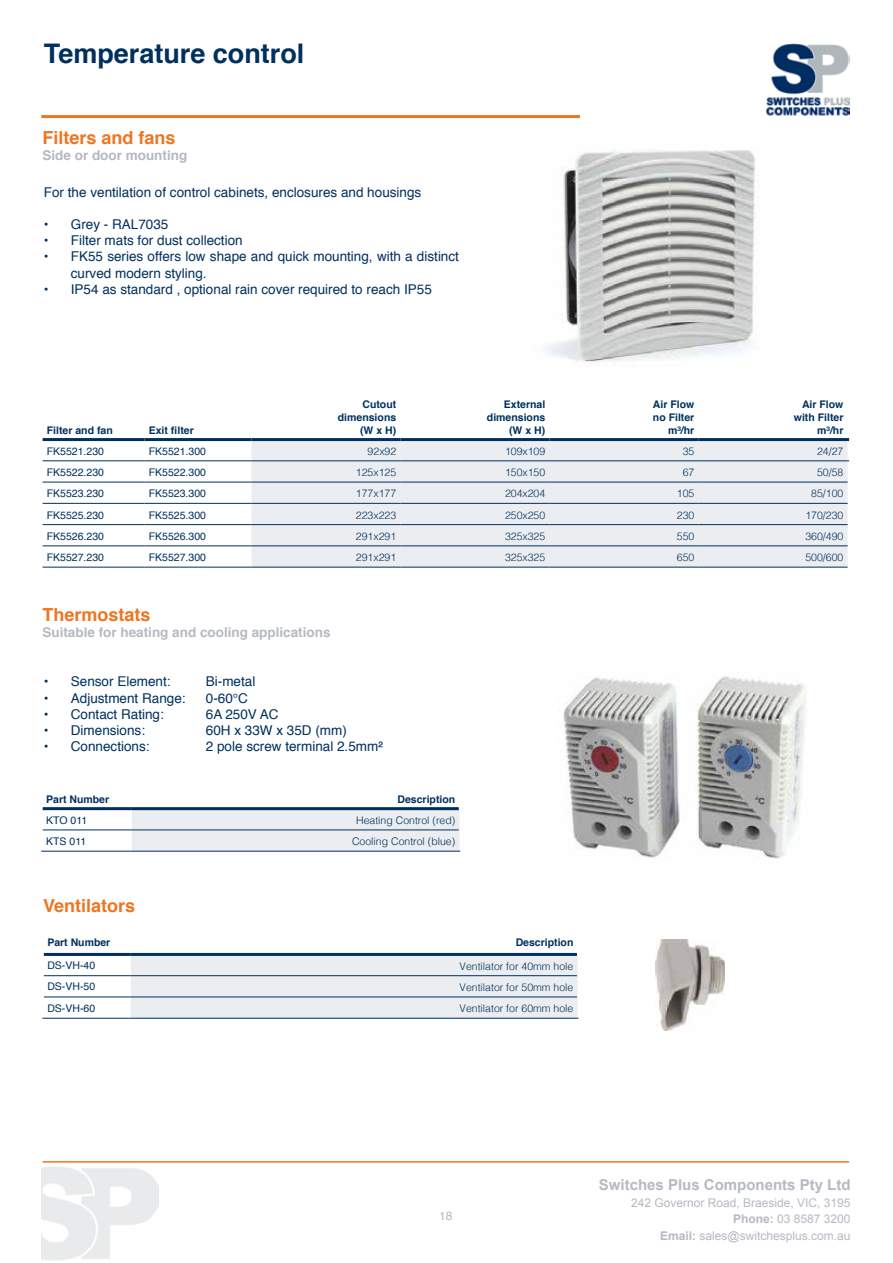
<style>
.page{position:relative;width:893px;height:1263px;background:#fff}
.page>*{position:absolute;margin:0;border:0;box-sizing:border-box;transform-origin:0 0}
.t1{font:700 27px "Helvetica";color:#00305e}
.t2{font:700 18px "Helvetica";color:#ed7622}
.t3{font:700 15px "Arial";color:#b5b9c2}
.t4{font:13.5px/16.2px "Helvetica";color:#00305e}
.t5{font:700 13.5px "Helvetica";color:#b5b9c2}
.t6{font:12px/16.5px "Arial";color:#b5b9c2;text-align:right}
.t7{font:12px "Helvetica";color:#b5b9c2}
.t8{font:300 10.5px "Helvetica";color:#00305e}
.t9{font:10.5px "Helvetica";color:#00305e}
.t10{font:700 10.5px/12.6px "Helvetica";color:#00305e;text-align:right}
.s1{font-weight:700}
</style>
<div class="page">
<img style="left:767px;top:43px;width:82px;height:73px">
<img style="left:41px;top:1166px;width:117px;height:95px">
<hr style="left:43px;top:1161px;width:806px;height:1px;background:#ed7622">
<hr style="left:41px;top:115px;width:539px;height:3px;background:#ed7622">
<svg style="left:132px;top:809px;width:328px;height:42px;background:#e5e8ec"></svg>
<hr style="left:43px;top:829px;width:89px;height:1px;background:#00305e">
<hr style="left:132px;top:829px;width:327px;height:1px;background:#00305e">
<hr style="left:41px;top:851px;width:91px;height:1px;background:#00305e">
<hr style="left:132px;top:851px;width:328px;height:1px;background:#00305e">
<hr style="left:43px;top:807px;width:89px;height:3px;background:#00305e">
<hr style="left:132px;top:807px;width:327px;height:3px;background:#00305e">
<img style="left:563px;top:676px;width:243px;height:183px">
<div style="left:251px;top:441px;width:597px;height:126px;background:#ebedf0"></div>
<hr style="left:251px;top:438px;width:149px;height:3px;background:#00305e">
<hr style="left:400px;top:438px;width:150px;height:3px;background:#00305e">
<hr style="left:550px;top:438px;width:149px;height:3px;background:#00305e">
<hr style="left:699px;top:438px;width:150px;height:3px;background:#00305e">
<hr style="left:43px;top:438px;width:102px;height:3px;background:#00305e">
<hr style="left:145px;top:438px;width:106px;height:3px;background:#00305e">
<hr style="left:43px;top:460px;width:102px;height:1px;background:#00305e">
<hr style="left:145px;top:460px;width:106px;height:1px;background:#00305e">
<hr style="left:251px;top:460px;width:149px;height:1px;background:#00305e">
<hr style="left:400px;top:460px;width:150px;height:1px;background:#00305e">
<hr style="left:550px;top:460px;width:149px;height:1px;background:#00305e">
<hr style="left:699px;top:460px;width:150px;height:1px;background:#00305e">
<hr style="left:43px;top:482px;width:102px;height:1px;background:#00305e">
<hr style="left:145px;top:482px;width:106px;height:1px;background:#00305e">
<hr style="left:251px;top:482px;width:149px;height:1px;background:#00305e">
<hr style="left:400px;top:482px;width:150px;height:1px;background:#00305e">
<hr style="left:550px;top:482px;width:149px;height:1px;background:#00305e">
<hr style="left:699px;top:482px;width:149px;height:1px;background:#00305e">
<hr style="left:43px;top:503px;width:102px;height:1px;background:#00305e">
<hr style="left:145px;top:503px;width:106px;height:1px;background:#00305e">
<hr style="left:251px;top:503px;width:149px;height:1px;background:#00305e">
<hr style="left:400px;top:503px;width:150px;height:1px;background:#00305e">
<hr style="left:550px;top:503px;width:149px;height:1px;background:#00305e">
<hr style="left:699px;top:503px;width:149px;height:1px;background:#00305e">
<hr style="left:43px;top:524px;width:102px;height:1px;background:#00305e">
<hr style="left:145px;top:524px;width:106px;height:1px;background:#00305e">
<hr style="left:251px;top:524px;width:149px;height:1px;background:#00305e">
<hr style="left:400px;top:524px;width:150px;height:1px;background:#00305e">
<hr style="left:550px;top:524px;width:149px;height:1px;background:#00305e">
<hr style="left:699px;top:524px;width:149px;height:1px;background:#00305e">
<hr style="left:43px;top:545px;width:102px;height:1px;background:#00305e">
<hr style="left:145px;top:545px;width:106px;height:1px;background:#00305e">
<hr style="left:251px;top:545px;width:149px;height:1px;background:#00305e">
<hr style="left:400px;top:545px;width:150px;height:1px;background:#00305e">
<hr style="left:550px;top:545px;width:149px;height:1px;background:#00305e">
<hr style="left:699px;top:545px;width:149px;height:1px;background:#00305e">
<hr style="left:43px;top:567px;width:102px;height:1px;background:#00305e">
<hr style="left:145px;top:567px;width:106px;height:1px;background:#00305e">
<hr style="left:251px;top:567px;width:149px;height:1px;background:#00305e">
<hr style="left:400px;top:567px;width:150px;height:1px;background:#00305e">
<hr style="left:550px;top:567px;width:149px;height:1px;background:#00305e">
<hr style="left:699px;top:567px;width:149px;height:1px;background:#00305e">
<img style="left:543px;top:150px;width:212px;height:212px">
<div style="left:131px;top:955px;width:447px;height:63px;background:#ebedf0"></div>
<hr style="left:44px;top:953px;width:87px;height:3px;background:#00305e">
<hr style="left:131px;top:953px;width:446px;height:3px;background:#00305e">
<hr style="left:44px;top:975px;width:87px;height:1px;background:#00305e">
<hr style="left:131px;top:975px;width:446px;height:1px;background:#00305e">
<hr style="left:44px;top:996px;width:87px;height:1px;background:#00305e">
<hr style="left:131px;top:996px;width:446px;height:1px;background:#00305e">
<hr style="left:42px;top:1018px;width:89px;height:1px;background:#00305e">
<hr style="left:131px;top:1018px;width:447px;height:1px;background:#00305e">
<img style="left:656px;top:939px;width:69px;height:91px">
<h1 class="t1" style="left:44px;top:32px;width:262px">Temperature control</h1>
<h2 class="t2" style="left:43px;top:123px;width:135px">Filters and fans</h2>
<p class="t5" style="left:43px;top:145px;width:146px">Side or door mounting</p>
<p class="t4" style="left:44px;top:184px;width:379px">For the ventilation of control cabinets, enclosures and housings</p>
<p class="t4" style="left:44px;top:217px;width:126px">• Grey - RAL7035</p>
<p class="t4" style="left:44px;top:233px;width:200px">• Filter mats for dust collection</p>
<p class="t4" style="left:71px;top:249px;width:390px;text-indent:-27px">• FK55 series offers low shape and quick mounting, with a distinct curved modern styling.</p>
<p class="t4" style="left:44px;top:281px;width:389px">• IP54 as standard , optional rain cover required to reach IP55</p>
<p class="t10" style="left:47px;top:424px;width:67px">Filter and fan</p>
<p class="t10" style="left:149px;top:424px;width:46px">Exit filter</p>
<p class="t10" style="left:338px;top:398px;width:60px">Cutout dimensions (W x H)</p>
<p class="t10" style="left:487px;top:398px;width:60px">External dimensions (W x H)</p>
<p class="t10" style="left:653px;top:398px;width:43px">Air Flow no Filter m³/hr</p>
<p class="t10" style="left:794px;top:398px;width:51px">Air Flow with Filter m³/hr</p>
<p class="t9" style="left:47px;top:443px;width:59px">FK5521.230</p>
<p class="t9" style="left:149px;top:443px;width:59px">FK5521.300</p>
<p class="t8" style="left:368px;top:442px;width:30px">92x92</p>
<p class="t8" style="left:505px;top:442px;width:42px">109x109</p>
<p class="t8" style="left:683px;top:442px;width:13px">35</p>
<p class="t8" style="left:817px;top:442px;width:28px">24/27</p>
<p class="t9" style="left:47px;top:464px;width:59px">FK5522.230</p>
<p class="t9" style="left:149px;top:464px;width:59px">FK5522.300</p>
<p class="t8" style="left:356px;top:463px;width:42px">125x125</p>
<p class="t8" style="left:505px;top:463px;width:42px">150x150</p>
<p class="t8" style="left:683px;top:463px;width:13px">67</p>
<p class="t8" style="left:817px;top:463px;width:28px">50/58</p>
<p class="t9" style="left:47px;top:486px;width:59px">FK5523.230</p>
<p class="t9" style="left:149px;top:486px;width:59px">FK5523.300</p>
<p class="t8" style="left:356px;top:485px;width:42px">177x177</p>
<p class="t8" style="left:505px;top:485px;width:42px">204x204</p>
<p class="t8" style="left:677px;top:485px;width:19px">105</p>
<p class="t8" style="left:811px;top:485px;width:34px">85/100</p>
<p class="t9" style="left:47px;top:507px;width:59px">FK5525.230</p>
<p class="t9" style="left:149px;top:507px;width:59px">FK5525.300</p>
<p class="t8" style="left:356px;top:506px;width:42px">223x223</p>
<p class="t8" style="left:505px;top:506px;width:42px">250x250</p>
<p class="t8" style="left:677px;top:506px;width:19px">230</p>
<p class="t8" style="left:805px;top:506px;width:39px">170/230</p>
<p class="t9" style="left:47px;top:528px;width:59px">FK5526.230</p>
<p class="t9" style="left:149px;top:528px;width:59px">FK5526.300</p>
<p class="t8" style="left:356px;top:527px;width:42px">291x291</p>
<p class="t8" style="left:505px;top:527px;width:42px">325x325</p>
<p class="t8" style="left:677px;top:527px;width:19px">550</p>
<p class="t8" style="left:805px;top:527px;width:39px">360/490</p>
<p class="t9" style="left:47px;top:549px;width:59px">FK5527.230</p>
<p class="t9" style="left:149px;top:549px;width:59px">FK5527.300</p>
<p class="t8" style="left:356px;top:548px;width:42px">291x291</p>
<p class="t8" style="left:505px;top:548px;width:42px">325x325</p>
<p class="t8" style="left:677px;top:548px;width:19px">650</p>
<p class="t8" style="left:805px;top:548px;width:39px">500/600</p>
<h2 class="t2" style="left:42px;top:600px;width:110px">Thermostats</h2>
<p class="t5" style="left:42px;top:621px;width:290px">Suitable for heating and cooling applications</p>
<p class="t4" style="left:44px;top:674px;width:128px">• Sensor Element:</p>
<p class="t4" style="left:206px;top:674px;width:51px">Bi-metal</p>
<p class="t4" style="left:44px;top:690px;width:143px">• Adjustment Range:</p>
<p class="t4" style="left:206px;top:690px;width:44px">0-60°C</p>
<p class="t4" style="left:44px;top:706px;width:122px">• Contact Rating:</p>
<p class="t4" style="left:206px;top:706px;width:74px">6A 250V AC</p>
<p class="t4" style="left:44px;top:723px;width:103px">• Dimensions:</p>
<p class="t4" style="left:206px;top:723px;width:143px">60H x 33W x 35D (mm)</p>
<p class="t4" style="left:44px;top:739px;width:107px">• Connections:</p>
<p class="t4" style="left:206px;top:739px;width:179px">2 pole screw terminal 2.5mm²</p>
<p class="t10" style="left:46px;top:793px;width:65px">Part Number</p>
<p class="t10" style="left:397px;top:793px;width:59px">Description</p>
<p class="t9" style="left:46px;top:812px;width:43px">KTO 011</p>
<p class="t8" style="left:356px;top:811px;width:101px">Heating Control (red)</p>
<p class="t9" style="left:46px;top:833px;width:42px">KTS 011</p>
<p class="t8" style="left:352px;top:832px;width:105px">Cooling Control (blue)</p>
<h2 class="t2" style="left:43px;top:891px;width:94px">Ventilators</h2>
<p class="t10" style="left:47px;top:936px;width:65px">Part Number</p>
<p class="t10" style="left:516px;top:936px;width:59px">Description</p>
<p class="t9" style="left:47px;top:957px;width:49px">DS-VH-40</p>
<p class="t8" style="left:460px;top:957px;width:115px">Ventilator for 40mm hole</p>
<p class="t9" style="left:47px;top:978px;width:49px">DS-VH-50</p>
<p class="t8" style="left:460px;top:978px;width:115px">Ventilator for 50mm hole</p>
<p class="t9" style="left:47px;top:1000px;width:49px">DS-VH-60</p>
<p class="t8" style="left:460px;top:999px;width:115px">Ventilator for 60mm hole</p>
<p class="t7" style="left:439px;top:1206px;width:15px">18</p>
<p class="t3" style="left:599px;top:1175px;width:253px">Switches Plus Components Pty Ltd</p>
<p class="t6" style="left:631px;top:1194px;width:221px">242 Governor Road, Braeside, VIC, 3195<br><span class="s1">Phone:</span> 03 8587 3200<br><span class="s1">Email:</span> sales@switchesplus.com.au</p>
</div>
